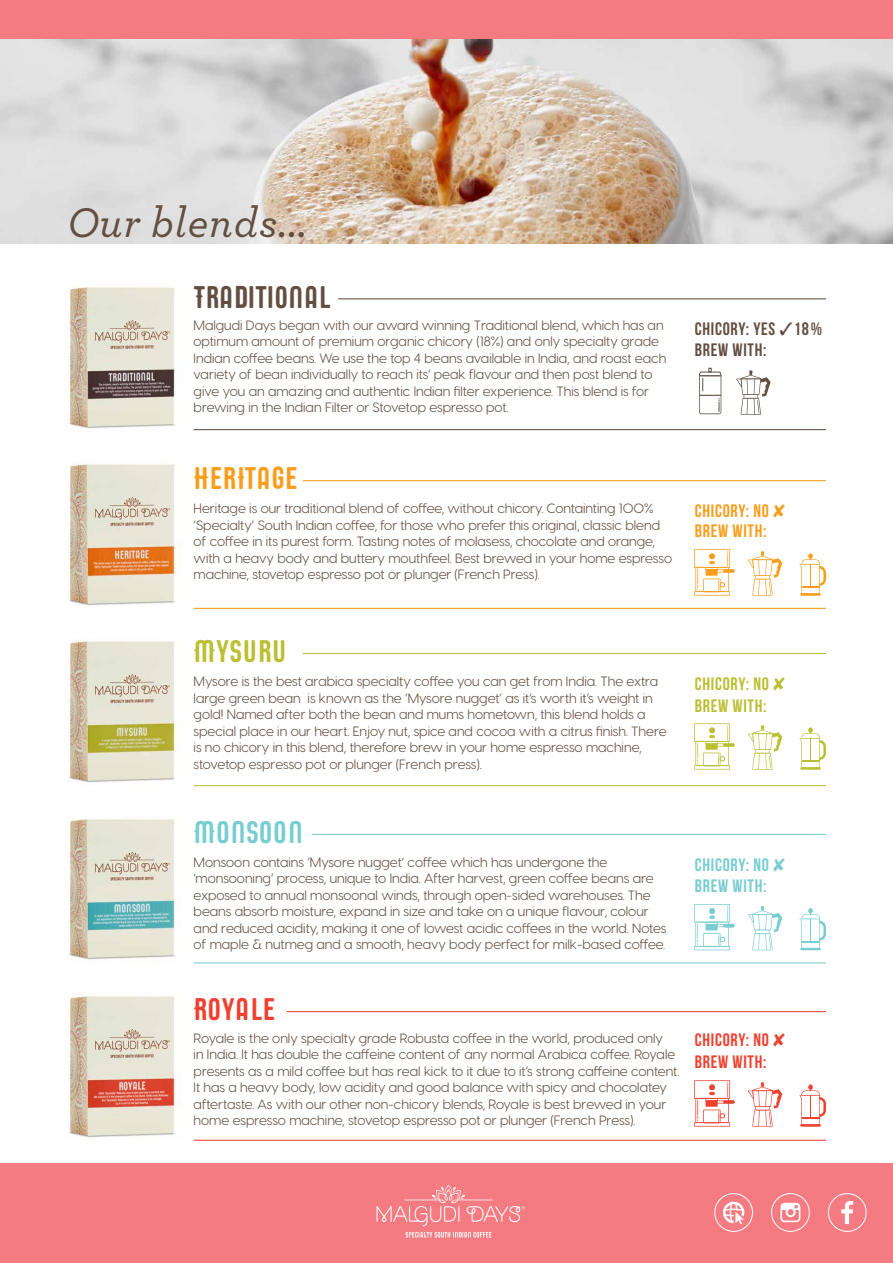
<style>
.page{position:relative;width:893px;height:1263px;background:#fff}
.page>*{position:absolute;margin:0;border:0;box-sizing:border-box;transform-origin:0 0}
.t1{font:italic 500 43.35px "Archer";letter-spacing:.02em;color:#634f41}
.t2{font:30.9px "Stout";color:#634f41}
.t3{font:30.9px "Stout";letter-spacing:.02em;color:#f99d1c}
.t4{font:30.9px "Stout";letter-spacing:.02em;color:#78cdd1}
.t5{font:30.9px "Stout";letter-spacing:.02em;color:#babf33}
.t6{font:30.9px "Stout";letter-spacing:.02em;color:#ef4130}
.t7{font:18px "Bebas Neue";letter-spacing:.04em;color:#634f41}
.t8{font:18px "Bebas Neue";letter-spacing:.04em;color:#f99d1c}
.t9{font:18px/21.6px "Bebas Neue";letter-spacing:.04em;color:#babf33}
.t10{font:18px/21.6px "Bebas Neue";letter-spacing:.04em;color:#78cdd1}
.t11{font:18px/22px "Bebas Neue";letter-spacing:.04em;color:#ef4130}
.t12{font:13.5px/16.5px "Visby CF";color:#634f41}
</style>
<div class="page">
<img style="left:0;top:38px;width:893px;height:205px">
<div style="left:0;top:1163px;width:893px;height:100px;background:#f37b81"></div>
<svg style="left:841px;top:1201px;width:12px;height:23px"></svg>
<div style="left:828px;top:1193px;width:38px;height:39px;border:1px solid #fff;border-radius:50%"></div>
<div style="left:771px;top:1193px;width:39px;height:39px;border:1px solid #fff;border-radius:50%"></div>
<svg style="left:780px;top:1203px;width:20px;height:19px"></svg>
<div style="left:714px;top:1193px;width:39px;height:39px;border:1px solid #fff;border-radius:50%"></div>
<svg style="left:723px;top:1202px;width:21px;height:22px"></svg>
<svg style="left:406px;top:1232px;width:86px;height:5px"></svg>
<svg style="left:377px;top:1184px;width:148px;height:42px"></svg>
<div style="left:0;top:0;width:893px;height:38px;background:#f37b81"></div>
<hr style="left:194px;top:608px;width:632px;height:1px;background:#f99d1c">
<hr style="left:303px;top:480px;width:523px;height:1px;background:#f99d1c">
<img style="left:69px;top:463px;width:106px;height:143px">
<svg style="left:748px;top:551px;width:34px;height:45px"></svg>
<svg style="left:694px;top:591px;width:36px;height:5px"></svg>
<hr style="left:695px;top:592px;width:34px;height:3px;background:#f99d1c">
<hr style="left:723px;top:569px;width:12px;height:4px;background:#faba60;border-radius:2px">
<svg style="left:694px;top:549px;width:40px;height:43px"></svg>
<hr style="left:800px;top:593px;width:21px;height:3px;background:#f99d1c">
<svg style="left:799px;top:553px;width:27px;height:42px"></svg>
<hr style="left:338px;top:298px;width:488px;height:1px;background:#634f41">
<hr style="left:194px;top:429px;width:632px;height:1px;background:#634f41">
<img style="left:69px;top:286px;width:106px;height:143px">
<svg style="left:736px;top:370px;width:35px;height:45px"></svg>
<svg style="left:699px;top:368px;width:23px;height:46px"></svg>
<hr style="left:194px;top:785px;width:632px;height:1px;background:#babf33">
<hr style="left:303px;top:653px;width:523px;height:1px;background:#babf33">
<img style="left:69px;top:640px;width:107px;height:143px">
<svg style="left:748px;top:725px;width:34px;height:45px"></svg>
<svg style="left:694px;top:765px;width:36px;height:5px"></svg>
<hr style="left:695px;top:766px;width:34px;height:3px;background:#babf33">
<hr style="left:723px;top:743px;width:12px;height:4px;background:#ced270;border-radius:2px">
<svg style="left:694px;top:723px;width:40px;height:43px"></svg>
<hr style="left:800px;top:767px;width:21px;height:3px;background:#babf33">
<svg style="left:799px;top:727px;width:27px;height:42px"></svg>
<hr style="left:194px;top:962px;width:632px;height:1px;background:#78cdd1">
<hr style="left:312px;top:834px;width:514px;height:1px;background:#78cdd1">
<img style="left:69px;top:818px;width:106px;height:142px">
<svg style="left:748px;top:906px;width:34px;height:44px"></svg>
<svg style="left:694px;top:946px;width:36px;height:4px"></svg>
<hr style="left:695px;top:947px;width:34px;height:2px;background:#78cdd1">
<svg style="left:694px;top:904px;width:41px;height:43px"></svg>
<svg style="left:799px;top:908px;width:27px;height:42px"></svg>
<hr style="left:194px;top:1140px;width:632px;height:1px;background:#ef4130">
<hr style="left:287px;top:1011px;width:539px;height:1px;background:#ef4130">
<img style="left:69px;top:995px;width:111px;height:143px">
<svg style="left:748px;top:1082px;width:34px;height:44px"></svg>
<hr style="left:695px;top:1123px;width:34px;height:3px;background:#ef4130">
<hr style="left:723px;top:1100px;width:12px;height:4px;background:#f37a6e;border-radius:2px">
<svg style="left:694px;top:1080px;width:40px;height:43px"></svg>
<svg style="left:799px;top:1084px;width:27px;height:42px"></svg>
<h1 class="t1" style="left:67px;top:191px;width:241px">Our blends...</h1>
<h2 class="t2" style="left:194px;top:282px;width:138px">TRADITIONAL</h2>
<p class="t12" style="left:194px;top:317px;width:474px">Malgudi Days began with our award winning Traditional blend, which has an optimum amount of premium organic chicory (18%) and only specialty grade Indian coffee beans. We use the top 4 beans available in India, and roast each variety of bean individually to reach its’ peak flavour and then post blend to give you an amazing and authentic Indian filter experience. This blend is for brewing in the Indian Filter or Stovetop espresso pot.</p>
<h2 class="t3" style="left:194px;top:463px;width:105px">HERITAGE</h2>
<p class="t12" style="left:194px;top:500px;width:480px">Heritage is our traditional blend of coffee, without chicory. Containting 100% ‘Specialty’ South Indian coffee, for those who prefer this original, classic blend of coffee in its purest form. Tasting notes of molasess, chocolate and orange, with a heavy body and buttery mouthfeel. Best brewed in your home espresso machine, stovetop espresso pot or plunger (French Press).</p>
<h3 class="t7" style="left:695px;top:319px;width:129px">CHICORY: YES ✓18%</h3>
<h3 class="t7" style="left:695px;top:340px;width:73px">BREW WITH:</h3>
<h3 class="t8" style="left:695px;top:501px;width:92px">CHICORY: NO ✘</h3>
<h3 class="t8" style="left:695px;top:521px;width:73px">BREW WITH:</h3>
<h2 class="t5" style="left:194px;top:636px;width:95px">MYSURU</h2>
<p class="t12" style="left:194px;top:673px;width:475px">Mysore is the best arabica specialty coffee you can get from India. The extra large green bean is known as the ‘Mysore nugget’ as it’s worth it’s weight in gold! Named after both the bean and mums hometown, this blend holds a special place in our heart. Enjoy nut, spice and cocoa with a citrus finish. There is no chicory in this blend, therefore brew in your home espresso machine, stovetop espresso pot or plunger (French press).</p>
<h3 class="t9" style="left:695px;top:673px;width:92px">CHICORY: NO ✘<br>BREW WITH:</h3>
<h2 class="t4" style="left:194px;top:816px;width:111px">MONSOON</h2>
<p class="t12" style="left:194px;top:854px;width:474px">Monsoon contains ‘Mysore nugget’ coffee which has undergone the ‘monsooning’ process, unique to India. After harvest, green coffee beans are exposed to annual monsoonal winds, through open-sided warehouses. The beans absorb moisture, expand in size and take on a unique flavour, colour and reduced acidity, making it one of lowest acidic coffees in the world. Notes of maple &amp; nutmeg and a smooth, heavy body perfect for milk-based coffee.</p>
<h3 class="t10" style="left:695px;top:853px;width:92px">CHICORY: NO ✘<br>BREW WITH:</h3>
<h2 class="t6" style="left:194px;top:994px;width:83px">ROYALE</h2>
<p class="t12" style="left:194px;top:1030px;width:487px">Royale is the only specialty grade Robusta coffee in the world, produced only<br>in India. It has double the caffeine content of any normal Arabica coffee. Royale presents as a mild coffee but has real kick to it due to it’s strong caffeine content.<br>It has a heavy body, low acidity and good balance with spicy and chocolatey aftertaste. As with our other non-chicory blends, Royale is best brewed in your home espresso machine, stovetop espresso pot or plunger (French Press).</p>
<h3 class="t11" style="left:695px;top:1029px;width:92px">CHICORY: NO ✘<br>BREW WITH:</h3>
</div>
